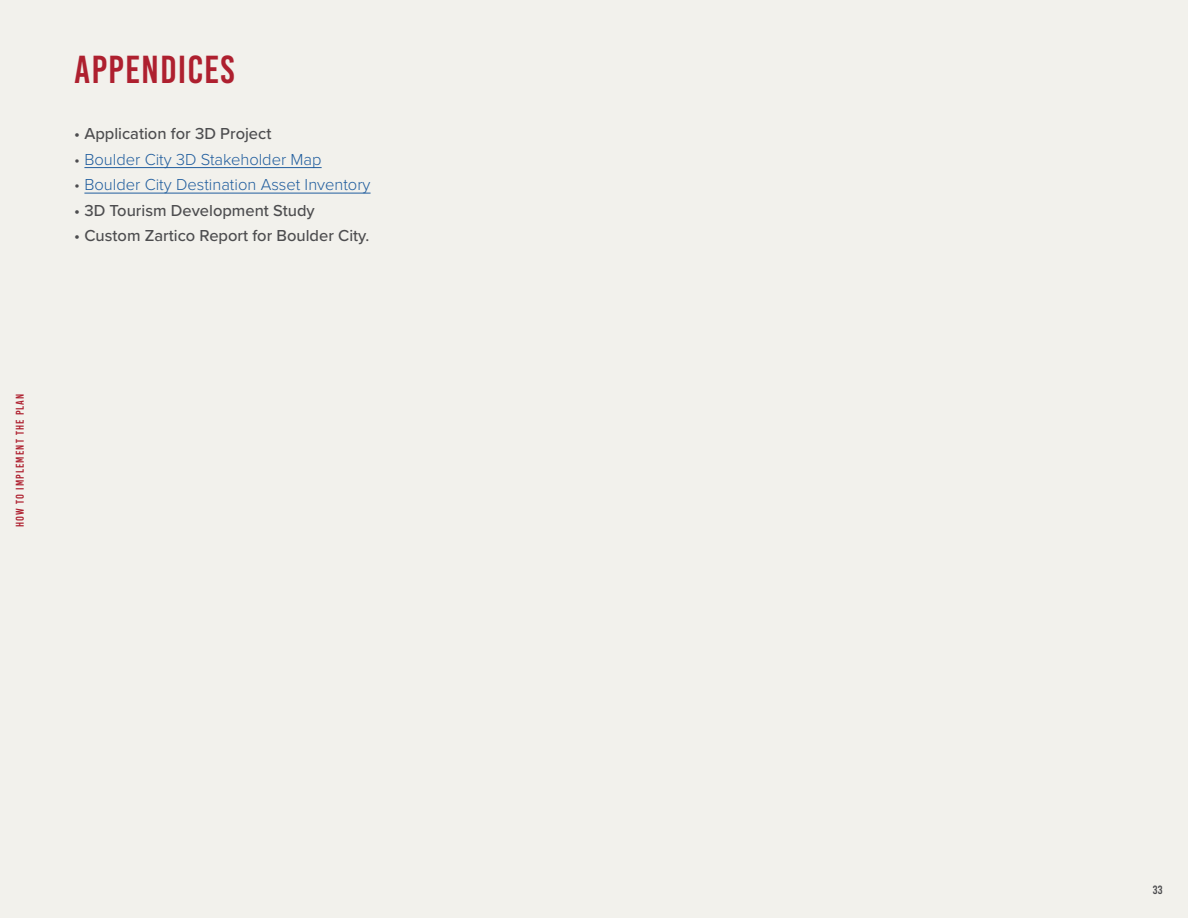
<style>
.page{position:relative;width:1188px;height:918px;background:#f2f1ec}
.page>*{position:absolute;margin:0;border:0;box-sizing:border-box;transform-origin:0 0}
.t1{font:39px "Bebas Kai";letter-spacing:.025em;color:#ae202f}
.t2{font:500 16.5px "Proxima Nova";color:#4d4d4f}
.t3{font:300 16.5px "Proxima Nova";color:#215e9e}
.t4{font:12px "Bebas Kai";color:#4d4d4f}
.t5{font:11.25px "Bebas Kai";letter-spacing:.1em;color:#ae202f}
.s1{color:#4d4d4f}
</style>
<div class="page">
<hr style="left:84px;top:167px;width:238px;height:1px;background:#215e9e">
<hr style="left:84px;top:193px;width:287px;height:1px;background:#215e9e">
<h1 class="t1" style="left:74px;top:49px;width:162px">APPENDICES</h1>
<p class="t2" style="left:74px;top:122px;width:199px">• Application for 3D Project</p>
<p class="t3" style="left:74px;top:147px;width:249px"><span class="s1">•</span> Boulder City 3D Stakeholder Map</p>
<p class="t3" style="left:74px;top:173px;width:298px"><span class="s1">•</span> Boulder City Destination Asset Inventory</p>
<p class="t2" style="left:74px;top:198px;width:242px">• 3D Tourism Development Study</p>
<p class="t2" style="left:74px;top:224px;width:297px">• Custom Zartico Report for Boulder City.</p>
<p class="t5" style="left:14px;top:527px;width:135px;rotate:-90deg">HOW TO IMPLEMENT THE PLAN</p>
<p class="t4" style="left:1153px;top:883px;width:11px">33</p>
</div>
